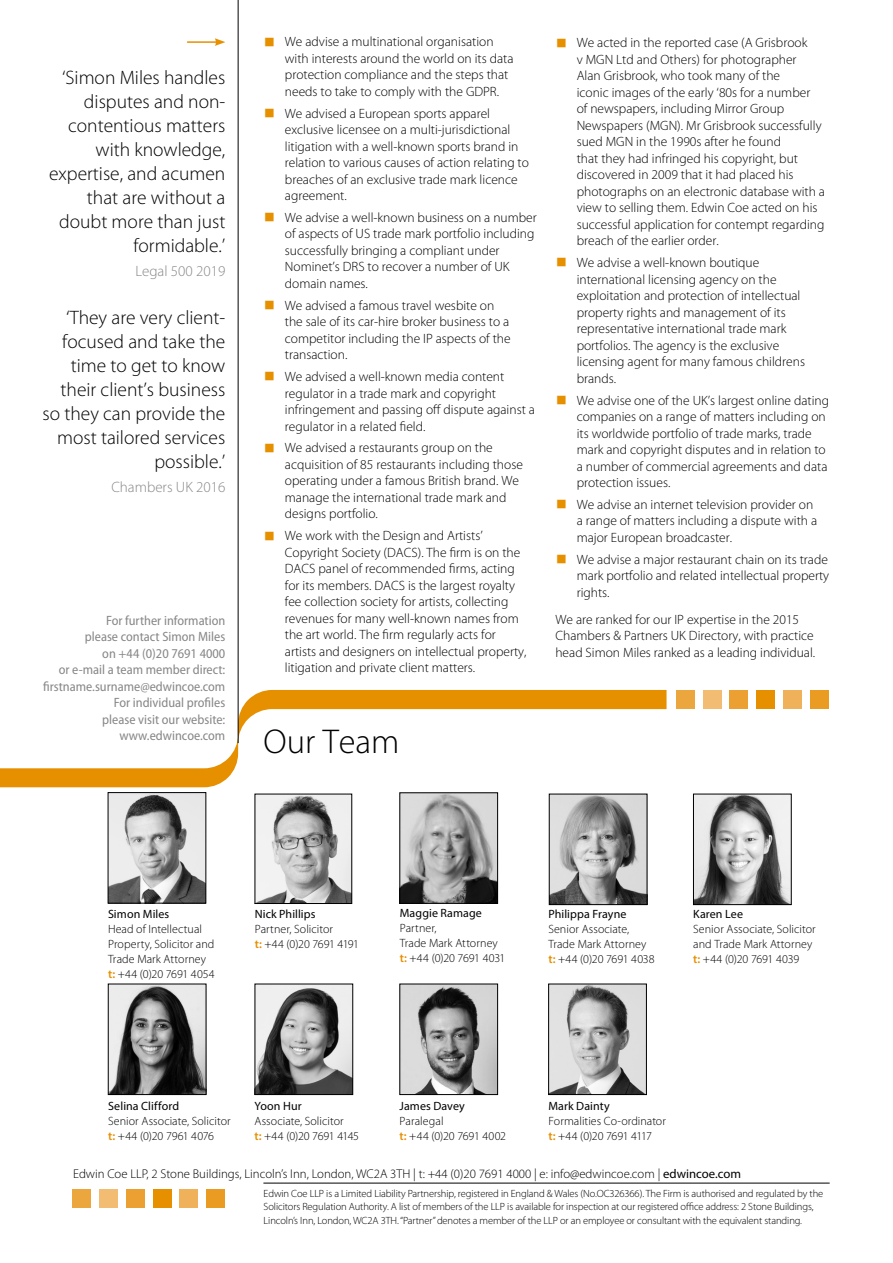
<style>
.page{position:relative;width:893px;height:1263px;background:#fff}
.page>*{position:absolute;margin:0;border:0;box-sizing:border-box;transform-origin:0 0}
.t1{font:300 34.5px "Myriad Pro";color:#000}
.t2{font:300 19.5px/24px "Myriad Pro";color:#000;text-align:right}
.t3{font:300 15px "Myriad Pro";color:#878787}
.t4{font:300 13.5px/16.5px "Myriad Pro";color:#000}
.t5{font:semi-condensed 13.5px/16.5px "Myriad Pro";color:#878787;text-align:right}
.t6{font:300 12.75px "Myriad Pro";color:#000}
.t7{font:300 12px/15px "Myriad Pro";letter-spacing:.005em;color:#000}
.t8{font:12px "Myriad Pro";letter-spacing:.005em;color:#000}
.t9{font:300 10.5px/13.5px "Myriad Pro";letter-spacing:-.01em;color:#000}
.s1{font-weight:600;color:#e69000}
.s2{font-weight:400}
</style>
<div class="page">
<div style="left:676px;top:690px;width:19px;height:19px;background:#eca63e"></div>
<div style="left:703px;top:690px;width:18px;height:19px;background:#f2bd72"></div>
<div style="left:729px;top:690px;width:19px;height:19px;background:#eba031"></div>
<div style="left:756px;top:690px;width:19px;height:19px;background:#e69000"></div>
<div style="left:783px;top:690px;width:19px;height:19px;background:#efb159"></div>
<div style="left:810px;top:690px;width:19px;height:19px;background:#e99b22"></div>
<svg style="left:0;top:690px;width:666px;height:97px"></svg>
<img style="left:110px;top:794px;width:94px;height:107px">
<div style="left:108px;top:792px;width:98px;height:111px;border:1px solid #000"></div>
<img style="left:695px;top:796px;width:94px;height:107px">
<div style="left:693px;top:794px;width:98px;height:111px;border:1px solid #000"></div>
<img style="left:257px;top:986px;width:94px;height:107px">
<div style="left:255px;top:984px;width:98px;height:111px;border:1px solid #000"></div>
<img style="left:257px;top:796px;width:93px;height:106px">
<div style="left:255px;top:794px;width:97px;height:110px;border:1px solid #000"></div>
<img style="left:551px;top:796px;width:94px;height:107px">
<div style="left:549px;top:794px;width:98px;height:111px;border:1px solid #000"></div>
<img style="left:402px;top:794px;width:94px;height:107px">
<div style="left:400px;top:792px;width:98px;height:111px;border:1px solid #000"></div>
<img style="left:550px;top:986px;width:95px;height:107px">
<div style="left:548px;top:984px;width:99px;height:111px;border:1px solid #000"></div>
<img style="left:110px;top:986px;width:94px;height:107px">
<div style="left:108px;top:984px;width:98px;height:111px;border:1px solid #000"></div>
<img style="left:402px;top:986px;width:94px;height:107px">
<div style="left:400px;top:984px;width:98px;height:111px;border:1px solid #000"></div>
<hr style="left:187px;top:41px;width:30px;height:2px;background:#e69000">
<svg style="left:215px;top:38px;width:10px;height:8px"></svg>
<hr style="left:238px;top:0;width:1px;height:743px;background:#000">
<hr style="left:263px;top:1183px;width:567px;height:1px;background:#000">
<div style="left:72px;top:1189px;width:19px;height:19px;background:#eca63e"></div>
<div style="left:99px;top:1189px;width:19px;height:19px;background:#f2bd72"></div>
<div style="left:126px;top:1189px;width:19px;height:19px;background:#eba031"></div>
<div style="left:153px;top:1189px;width:19px;height:19px;background:#e69000"></div>
<div style="left:180px;top:1189px;width:18px;height:19px;background:#efb159"></div>
<div style="left:206px;top:1189px;width:19px;height:19px;background:#e99b22"></div>
<h2 class="t2" style="left:49px;top:65px;width:178px">‘Simon Miles handles disputes and non&shy;contentious matters with knowledge, expertise, and acumen that are without a doubt more than just formidable.’</h2>
<p class="t3" style="left:135px;top:262px;width:91px">Legal 500 2019</p>
<h2 class="t2" style="left:43px;top:305px;width:184px">‘They are very client&shy;focused and take the time to get to know their client’s business so they can provide the most tailored services possible.’</h2>
<p class="t3" style="left:111px;top:478px;width:115px">Chambers UK 2016</p>
<p class="t5" style="left:43px;top:612px;width:184px">For further information<br>please contact Simon Miles<br>on +44 (0)20 7691 4000<br>or e-mail a team member direct: firstname.surname@edwincoe.com<br>For individual profiles<br>please visit our website: www.edwincoe.com</p>
<p class="t4" style="left:285px;top:33px;width:230px">We advise a multinational organisation with interests around the world on its data protection compliance and the steps that needs to take to comply with the GDPR.</p>
<p class="t4" style="left:285px;top:105px;width:246px">We advised a European sports apparel exclusive licensee on a multi-jurisdictional litigation with a well-known sports brand in relation to various causes of action relating to breaches of an exclusive trade mark licence agreement.</p>
<p class="t4" style="left:285px;top:209px;width:253px">We advise a well-known business on a number of aspects of US trade mark portfolio including successfully bringing a compliant under Nominet’s DRS to recover a number of UK domain names.</p>
<p class="t4" style="left:285px;top:297px;width:227px">We advised a famous travel wesbite on the sale of its car-hire broker business to a competitor including the IP aspects of the transaction.</p>
<p class="t4" style="left:285px;top:368px;width:252px">We advised a well-known media content regulator in a trade mark and copyright infringement and passing off dispute against a regulator in a related field.</p>
<p class="t4" style="left:285px;top:439px;width:240px">We advised a restaurants group on the acquisition of 85 restaurants including those operating under a famous British brand. We manage the international trade mark and designs portfolio.</p>
<p class="t4" style="left:285px;top:527px;width:243px">We work with the Design and Artists’ Copyright Society (DACS). The firm is on the DACS panel of recommended firms, acting for its members. DACS is the largest royalty fee collection society for artists, collecting revenues for many well-known names from the art world. The firm regularly acts for artists and designers on intellectual property, litigation and private client matters.</p>
<p class="t4" style="left:577px;top:34px;width:250px">We acted in the reported case (A Grisbrook<br>v MGN Ltd and Others) for photographer<br>Alan Grisbrook, who took many of the<br>iconic images of the early ‘80s for a number<br>of newspapers, including Mirror Group Newspapers (MGN). Mr Grisbrook successfully sued MGN in the 1990s after he found<br>that they had infringed his copyright, but discovered in 2009 that it had placed his photographs on an electronic database with a view to selling them. Edwin Coe acted on his successful application for contempt regarding breach of the earlier order.</p>
<p class="t4" style="left:577px;top:254px;width:230px">We advise a well-known boutique international licensing agency on the exploitation and protection of intellectual property rights and management of its representative international trade mark portfolios. The agency is the exclusive licensing agent for many famous childrens brands.</p>
<p class="t4" style="left:577px;top:392px;width:254px">We advise one of the UK’s largest online dating companies on a range of matters including on its worldwide portfolio of trade marks, trade mark and copyright disputes and in relation to a number of commercial agreements and data protection issues.</p>
<p class="t4" style="left:577px;top:496px;width:242px">We advise an internet television provider on a range of matters including a dispute with a major European broadcaster.</p>
<p class="t4" style="left:577px;top:551px;width:254px;text-align:justify">We advise a major restaurant chain on its trade mark portfolio and related intellectual property rights.</p>
<p class="t4" style="left:555px;top:611px;width:261px">We are ranked for our IP expertise in the 2015<br>Chambers &amp; Partners UK Directory, with practice head Simon Miles ranked as a leading individual.</p>
<h1 class="t1" style="left:264px;top:720px;width:137px">Our Team</h1>
<p class="t8" style="left:108px;top:906px;width:63px">Simon Miles</p>
<p class="t7" style="left:108px;top:921px;width:108px">Head of Intellectual<br>Property, Solicitor and<br>Trade Mark Attorney <span class="s1">t:</span> +44 (0)20 7691 4054</p>
<p class="t8" style="left:255px;top:906px;width:62px">Nick Phillips</p>
<p class="t7" style="left:255px;top:921px;width:106px">Partner, Solicitor<br><span class="s1">t:</span> +44 (0)20 7691 4191</p>
<p class="t8" style="left:400px;top:906px;width:84px">Maggie Ramage</p>
<p class="t7" style="left:400px;top:920px;width:107px">Partner,<br>Trade Mark Attorney <span class="s1">t:</span> +44 (0)20 7691 4031</p>
<p class="t8" style="left:548px;top:907px;width:80px">Philippa Frayne</p>
<p class="t7" style="left:548px;top:921px;width:108px">Senior Associate,<br>Trade Mark Attorney <span class="s1">t:</span> +44 (0)20 7691 4038</p>
<p class="t8" style="left:693px;top:906px;width:51px">Karen Lee</p>
<p class="t7" style="left:693px;top:921px;width:124px">Senior Associate, Solicitor and Trade Mark Attorney <span class="s1">t:</span> +44 (0)20 7691 4039</p>
<p class="t8" style="left:108px;top:1098px;width:72px">Selina Clifford</p>
<p class="t7" style="left:108px;top:1113px;width:124px">Senior Associate, Solicitor <span class="s1">t:</span> +44 (0)20 7961 4076</p>
<p class="t8" style="left:254px;top:1098px;width:49px">Yoon Hur</p>
<p class="t7" style="left:254px;top:1113px;width:106px">Associate, Solicitor<br><span class="s1">t:</span> +44 (0)20 7691 4145</p>
<p class="t8" style="left:400px;top:1098px;width:67px">James Davey</p>
<p class="t7" style="left:400px;top:1113px;width:108px">Paralegal<br><span class="s1">t:</span> +44 (0)20 7691 4002</p>
<p class="t8" style="left:548px;top:1098px;width:63px">Mark Dainty</p>
<p class="t7" style="left:548px;top:1113px;width:119px">Formalities Co-ordinator <span class="s1">t:</span> +44 (0)20 7691 4117</p>
<p class="t6" style="left:73px;top:1166px;width:669px">Edwin Coe LLP, 2 Stone Buildings, Lincoln’s Inn, London, WC2A 3TH | t: +44 (0)20 7691 4000 | e: info@edwincoe.com | <span class="s2">edwincoe.com</span></p>
<p class="t9" style="left:264px;top:1186px;width:561px">Edwin Coe LLP is a Limited Liability Partnership, registered in England &amp; Wales (No.OC326366). The Firm is authorised and regulated by the<br>Solicitors Regulation Authority. A list of members of the LLP is available for inspection at our registered office address: 2 Stone Buildings,<br>Lincoln’s Inn, London, WC2A 3TH. “Partner” denotes a member of the LLP or an employee or consultant with the equivalent standing.</p>
</div>
